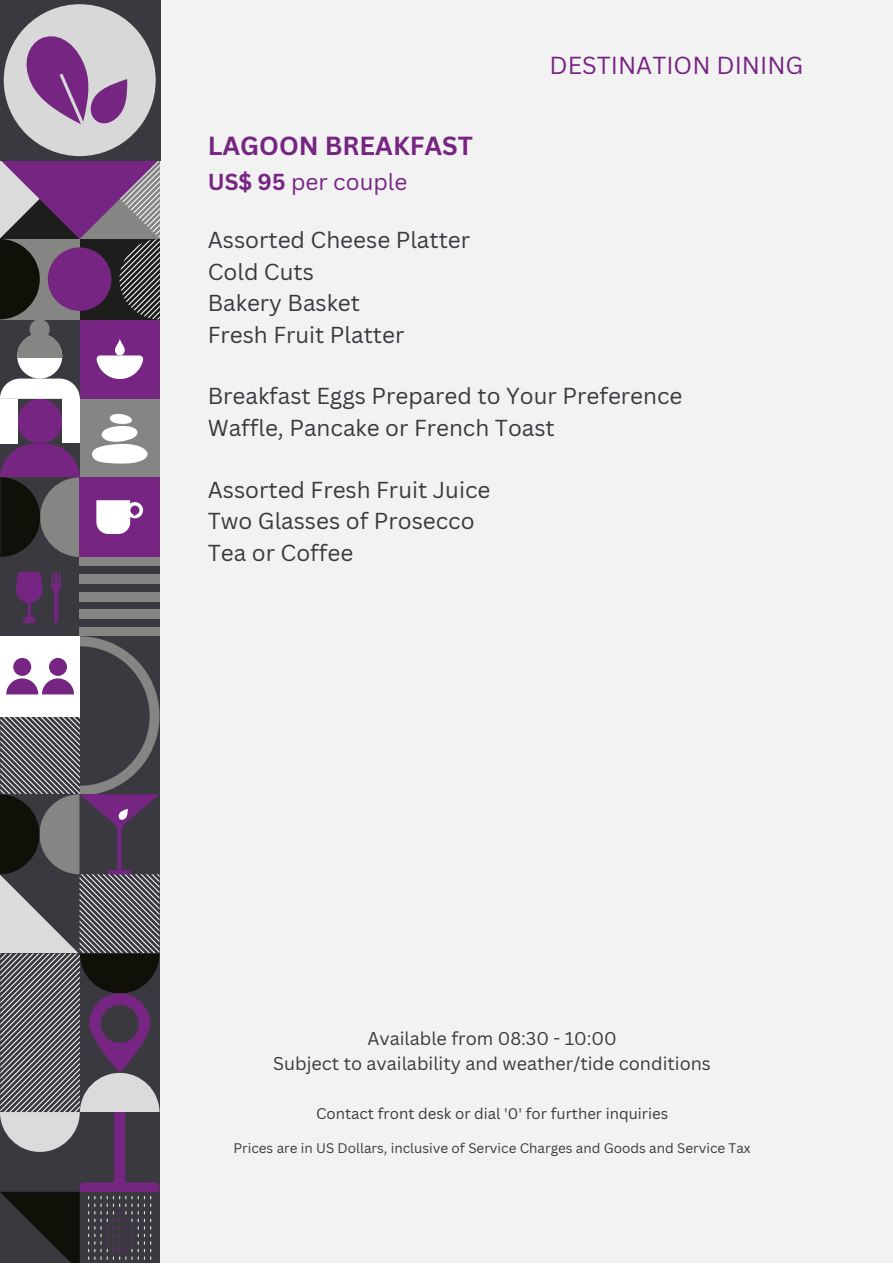
<style>
.page{position:relative;width:893px;height:1264px;background:#fff}
.page>*{position:absolute;margin:0;border:0;box-sizing:border-box;transform-origin:0 0}
.t1{font:700 25.5px "Canva Sans";color:#772583}
.t2{font:24px "Canva Sans";color:#772583}
.t3{font:22.5px/31.5px "Canva Sans";color:#3a3940}
.t4{font:22.5px "Canva Sans";color:#772583}
.t5{font:18px/24.8px "Canva Sans";color:#3a3940;text-align:center}
.t6{font:15px "Canva Sans";color:#3a3940}
.t7{font:13.5px "Canva Sans";color:#3a3940}
.s1{font-weight:700}
</style>
<div class="page">
<div style="left:0;top:0;width:892px;height:1262px;background:#f2f2f2"></div>
<svg style="left:0;top:399px;width:80px;height:45px"></svg>
<div style="left:80px;top:399px;width:80px;height:79px;background:#858584"></div>
<svg style="left:92px;top:413px;width:56px;height:51px"></svg>
<div style="left:18px;top:399px;width:44px;height:44px;background:#762582;border-radius:50%"></div>
<div style="left:0;top:399px;width:17px;height:44px;background:#fff"></div>
<div style="left:63px;top:399px;width:17px;height:44px;background:#fff"></div>
<svg style="left:0;top:148px;width:161px;height:251px;background:#735477"></svg>
<div style="left:0;top:477px;width:159px;height:159px;background:#3b3940"></div>
<svg style="left:0;top:444px;width:80px;height:113px;background:#513d52"></svg>
<svg style="left:52px;top:572px;width:9px;height:51px"></svg>
<svg style="left:16px;top:572px;width:27px;height:51px"></svg>
<div style="left:80px;top:557px;width:79px;height:8px;background:#858584"></div>
<div style="left:80px;top:574px;width:79px;height:9px;background:#858584"></div>
<div style="left:80px;top:592px;width:79px;height:9px;background:#858584"></div>
<div style="left:80px;top:610px;width:79px;height:9px;background:#858584"></div>
<div style="left:80px;top:627px;width:79px;height:9px;background:#858584"></div>
<div style="left:80px;top:477px;width:79px;height:80px;background:#762582"></div>
<svg style="left:96px;top:500px;width:47px;height:34px"></svg>
<svg style="left:0;top:636px;width:159px;height:626px;background:#655e68"></svg>
<div style="left:0;top:0;width:160px;height:161px;background:#3b3940"></div>
<div style="left:4px;top:4px;width:152px;height:152px;background:#d8d8d8;border-radius:50%"></div>
<svg style="left:26px;top:36px;width:101px;height:89px"></svg>
<p class="t1" style="left:208px;top:128px;width:266px">LAGOON BREAKFAST</p>
<p class="t4" style="left:208px;top:165px;width:201px"><span class="s1">US$ 95</span> per couple</p>
<p class="t3" style="left:208px;top:223px;width:264px">Assorted Cheese Platter<br>Cold Cuts<br>Bakery Basket<br>Fresh Fruit Platter</p>
<p class="t2" style="left:549px;top:48px;width:255px">DESTINATION DINING</p>
<p class="t3" style="left:208px;top:380px;width:476px">Breakfast Eggs Prepared to Your Preference<br>Waffle, Pancake or French Toast</p>
<p class="t3" style="left:208px;top:473px;width:284px">Assorted Fresh Fruit Juice<br>Two Glasses of Prosecco<br>Tea or Coffee</p>
<p class="t5" style="left:273px;top:1026px;width:439px">Available from 08:30 - 10:00<br>Subject to availability and weather/tide conditions</p>
<p class="t6" style="left:316px;top:1103px;width:353px">Contact front desk or dial '0' for further inquiries</p>
<p class="t7" style="left:233px;top:1138px;width:518px">Prices are in US Dollars, inclusive of Service Charges and Goods and Service Tax</p>
</div>
